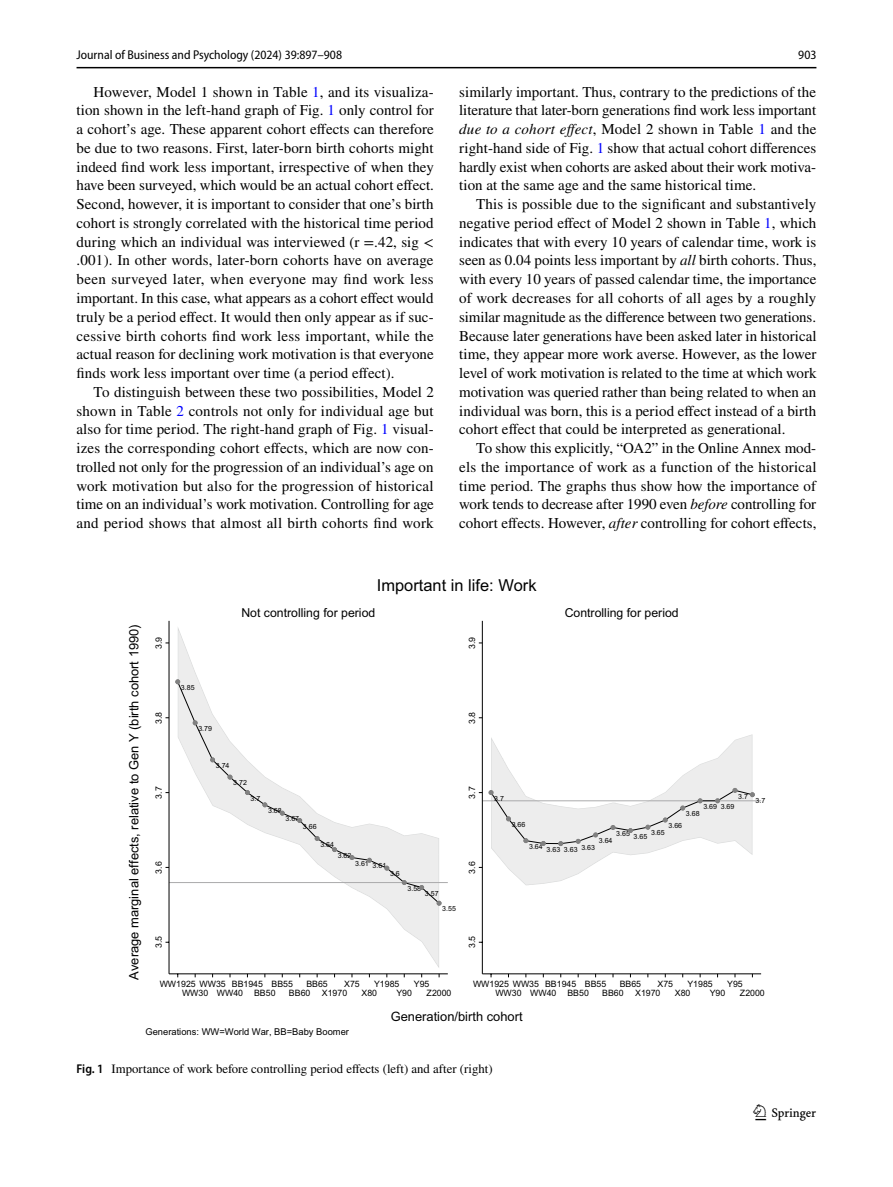
<style>
.page{position:relative;width:893px;height:1187px;background:#fff}
.page>*{position:absolute;margin:0;border:0;box-sizing:border-box;transform-origin:0 0}
.t1{font:22.5px "Springnew Regular 3";color:#000}
.t2{font:16.5px "Arial MT2";color:#000}
.t3{font:15px/18.8px "STIX";letter-spacing:.005em;color:#000;text-align:justify}
.t4{font:12.9px "Arial MT2";color:#000}
.t5{font:12.75px "STIX";color:#000}
.t6{font:semi-condensed 12.75px "Myriad Pro";color:#000}
.t7{font:12.3px "Arial MT2";color:#000}
.t8{font:9.45px "Arial MT2";color:#000}
.t9{font:8.7px/8.9px "Arial MT2";color:#000}
.t10{font:8.7px "Arial";color:#000}
.t11{font:7.05px "Arial";color:#000}
.t12{font:7.05px "Arial MT2";color:#000}
.s1{color:#00f}
.s2{font-style:italic}
.s3{font-family:"Arial MT2"}
.s4{font-family:"Myriad Pro";font-weight:600;font-stretch:semi-condensed}
</style>
<div class="page">
<hr style="left:77px;top:67px;width:739px;height:1px;background:#000">
<hr style="left:169px;top:882px;width:279px;height:1px;background:#aaaaab">
<hr style="left:169px;top:620px;width:1px;height:353px;background:#000">
<hr style="left:169px;top:973px;width:279px;height:1px;background:#000">
<svg style="left:175px;top:628px;width:266px;height:349px"></svg>
<hr style="left:482px;top:800px;width:279px;height:1px;background:#aaaaab">
<svg style="left:489px;top:734px;width:266px;height:151px"></svg>
<hr style="left:482px;top:620px;width:1px;height:353px;background:#000">
<hr style="left:482px;top:973px;width:279px;height:1px;background:#000">
<p class="t6" style="left:77px;top:48px;width:267px">Journal of Business and Psychology (2024) 39:897–908</p>
<p class="t6" style="left:798px;top:48px;width:20px">903</p>
<p class="t3" style="left:77px;top:83px;width:359px;text-indent:17px">However, Model 1 shown in Table <span class="s1">1</span>, and its visualiza&shy;tion shown in the left-hand graph of Fig. <span class="s1">1</span> only control for a cohort’s age. These apparent cohort effects can therefore be due to two reasons. First, later-born birth cohorts might indeed find work less important, irrespective of when they have been surveyed, which would be an actual cohort effect.<br>Second, however, it is important to consider that one’s birth cohort is strongly correlated with the historical time period during which an individual was interviewed (r =.42, sig &lt; .001). In other words, later-born cohorts have on average been surveyed later, when everyone may find work less important. In this case, what appears as a cohort effect would truly be a period effect. It would then only appear as if suc&shy;cessive birth cohorts find work less important, while the actual reason for declining work motivation is that everyone finds work less important over time (a period effect).</p>
<p class="t3" style="left:77px;top:383px;width:359px;text-indent:17px">To distinguish between these two possibilities, Model 2 shown in Table <span class="s1">2</span> controls not only for individual age but also for time period. The right-hand graph of Fig. <span class="s1">1</span> visual&shy;izes the corresponding cohort effects, which are now con&shy;trolled not only for the progression of an individual’s age on work motivation but also for the progression of historical time on an individual’s work motivation. Controlling for age and period shows that almost all birth cohorts find work</p>
<p class="t3" style="left:459px;top:83px;width:359px">similarly important. Thus, contrary to the predictions of the literature that later-born generations find work less important <span class="s2">due to a cohort effect</span>, Model 2 shown in Table <span class="s1">1</span> and the right-hand side of Fig. <span class="s1">1</span> show that actual cohort differences hardly exist when cohorts are asked about their work motiva&shy;tion at the same age and the same historical time.</p>
<p class="t3" style="left:459px;top:196px;width:359px;text-indent:17px">This is possible due to the significant and substantively negative period effect of Model 2 shown in Table <span class="s1">1</span>, which indicates that with every 10 years of calendar time, work is seen as 0.04 points less important by <span class="s2">all</span> birth cohorts. Thus, with every 10 years of passed calendar time, the importance of work decreases for all cohorts of all ages by a roughly similar magnitude as the difference between two generations.<br>Because later generations have been asked later in historical time, they appear more work averse. However, as the lower level of work motivation is related to the time at which work motivation was queried rather than being related to when an individual was born, this is a period effect instead of a birth cohort effect that could be interpreted as generational.</p>
<p class="t3" style="left:459px;top:439px;width:359px;text-indent:17px">To show this explicitly, “OA2” in the Online Annex mod&shy;els the importance of work as a function of the historical time period. The graphs thus show how the importance of work tends to decrease after 1990 even <span class="s2">before</span> controlling for cohort effects. However, <span class="s2">after</span> controlling for cohort effects,</p>
<p class="t4" style="left:125px;top:979px;width:357px;rotate:-90deg">Average marginal effects, relative to Gen Y (birth cohort 1990)</p>
<p class="t2" style="left:377px;top:574px;width:161px">Important in life: Work</p>
<p class="t7" style="left:241px;top:604px;width:135px">Not controlling for period</p>
<p class="t7" style="left:565px;top:604px;width:116px">Controlling for period</p>
<p class="t10" style="left:153px;top:649px;width:14px;rotate:-90deg">3.9</p>
<p class="t9" style="left:468px;top:649px;width:14px;rotate:-90deg">3.9</p>
<p class="t11" style="left:181px;top:682px;width:15px">3.85</p>
<p class="t10" style="left:153px;top:723px;width:14px;rotate:-90deg">3.8</p>
<p class="t9" style="left:468px;top:723px;width:14px;rotate:-90deg">3.8</p>
<p class="t11" style="left:198px;top:723px;width:15px">3.79</p>
<p class="t11" style="left:216px;top:760px;width:15px">3.74</p>
<p class="t10" style="left:153px;top:798px;width:14px;rotate:-90deg">3.7</p>
<p class="t11" style="left:233px;top:778px;width:15px">3.72</p>
<p class="t11" style="left:251px;top:793px;width:11px">3.7</p>
<p class="t11" style="left:268px;top:805px;width:15px">3.68</p>
<p class="t11" style="left:285px;top:814px;width:15px">3.67</p>
<p class="t11" style="left:303px;top:821px;width:15px">3.66</p>
<p class="t11" style="left:320px;top:839px;width:15px">3.64</p>
<p class="t11" style="left:338px;top:850px;width:15px">3.62</p>
<p class="t9" style="left:468px;top:798px;width:14px;rotate:-90deg">3.7</p>
<p class="t12" style="left:494px;top:793px;width:11px">3.7</p>
<p class="t12" style="left:738px;top:791px;width:11px">3.7</p>
<p class="t12" style="left:703px;top:801px;width:33px">3.69 3.69</p>
<p class="t12" style="left:512px;top:819px;width:15px">3.66</p>
<p class="t12" style="left:686px;top:808px;width:15px">3.68</p>
<p class="t12" style="left:668px;top:820px;width:15px">3.66</p>
<p class="t12" style="left:616px;top:829px;width:33px">3.65 3.65</p>
<p class="t12" style="left:651px;top:828px;width:15px">3.65</p>
<p class="t12" style="left:599px;top:835px;width:15px">3.64</p>
<p class="t12" style="left:529px;top:843px;width:67px">3.64 3.63 3.63 3.63</p>
<p class="t12" style="left:756px;top:795px;width:11px">3.7</p>
<p class="t10" style="left:153px;top:873px;width:14px;rotate:-90deg">3.6</p>
<p class="t11" style="left:355px;top:859px;width:33px">3.61 3.61</p>
<p class="t11" style="left:390px;top:869px;width:11px">3.6</p>
<p class="t9" style="left:468px;top:873px;width:14px;rotate:-90deg">3.6</p>
<p class="t11" style="left:407px;top:883px;width:15px">3.58</p>
<p class="t11" style="left:425px;top:888px;width:15px">3.57</p>
<p class="t11" style="left:442px;top:904px;width:15px">3.55</p>
<p class="t10" style="left:153px;top:948px;width:14px;rotate:-90deg">3.5</p>
<p class="t9" style="left:468px;top:948px;width:14px;rotate:-90deg">3.5</p>
<p class="t10" style="left:160px;top:977px;width:68px">WW1925 <span class="s3">WW35</span></p>
<p class="t9" style="left:182px;top:988px;width:28px">WW30</p>
<p class="t9" style="left:217px;top:988px;width:28px">WW40</p>
<p class="t9" style="left:254px;top:979px;width:23px;text-indent:-22px">BB1945<br>BB50</p>
<p class="t9" style="left:322px;top:979px;width:27px;text-indent:-15px">BB65<br>X1970</p>
<p class="t9" style="left:396px;top:979px;width:17px;text-indent:-22px">Y1985<br>Y90</p>
<p class="t9" style="left:427px;top:979px;width:26px;text-indent:-13px">Y95<br>Z2000</p>
<p class="t9" style="left:289px;top:979px;width:23px;text-indent:-17px">BB55<br>BB60</p>
<p class="t9" style="left:344px;top:979px;width:17px">X75</p>
<p class="t9" style="left:362px;top:988px;width:17px">X80</p>
<p class="t9" style="left:473px;top:979px;width:68px;text-align:center">WW1925 WW35<br>WW30</p>
<p class="t9" style="left:567px;top:979px;width:23px;text-indent:-22px">BB1945<br>BB50</p>
<p class="t9" style="left:635px;top:979px;width:27px;text-indent:-15px">BB65<br>X1970</p>
<p class="t9" style="left:710px;top:979px;width:17px;text-indent:-22px">Y1985<br>Y90</p>
<p class="t9" style="left:740px;top:979px;width:26px;text-indent:-13px">Y95<br>Z2000</p>
<p class="t9" style="left:602px;top:979px;width:23px;text-indent:-17px">BB55<br>BB60</p>
<p class="t9" style="left:657px;top:979px;width:17px">X75</p>
<p class="t9" style="left:530px;top:988px;width:28px">WW40</p>
<p class="t9" style="left:675px;top:988px;width:17px">X80</p>
<p class="t4" style="left:391px;top:1007px;width:133px">Generation/birth cohort</p>
<p class="t8" style="left:145px;top:1024px;width:205px">Generations: WW=World War, BB=Baby Boomer</p>
<p class="t5" style="left:77px;top:1059px;width:418px"><span class="s4">Fig. 1</span> Importance of work before controlling period effects (left) and after (right)</p>
<h1 class="t1" style="left:755px;top:1104px;width:62px">1 3</h1>
</div>
